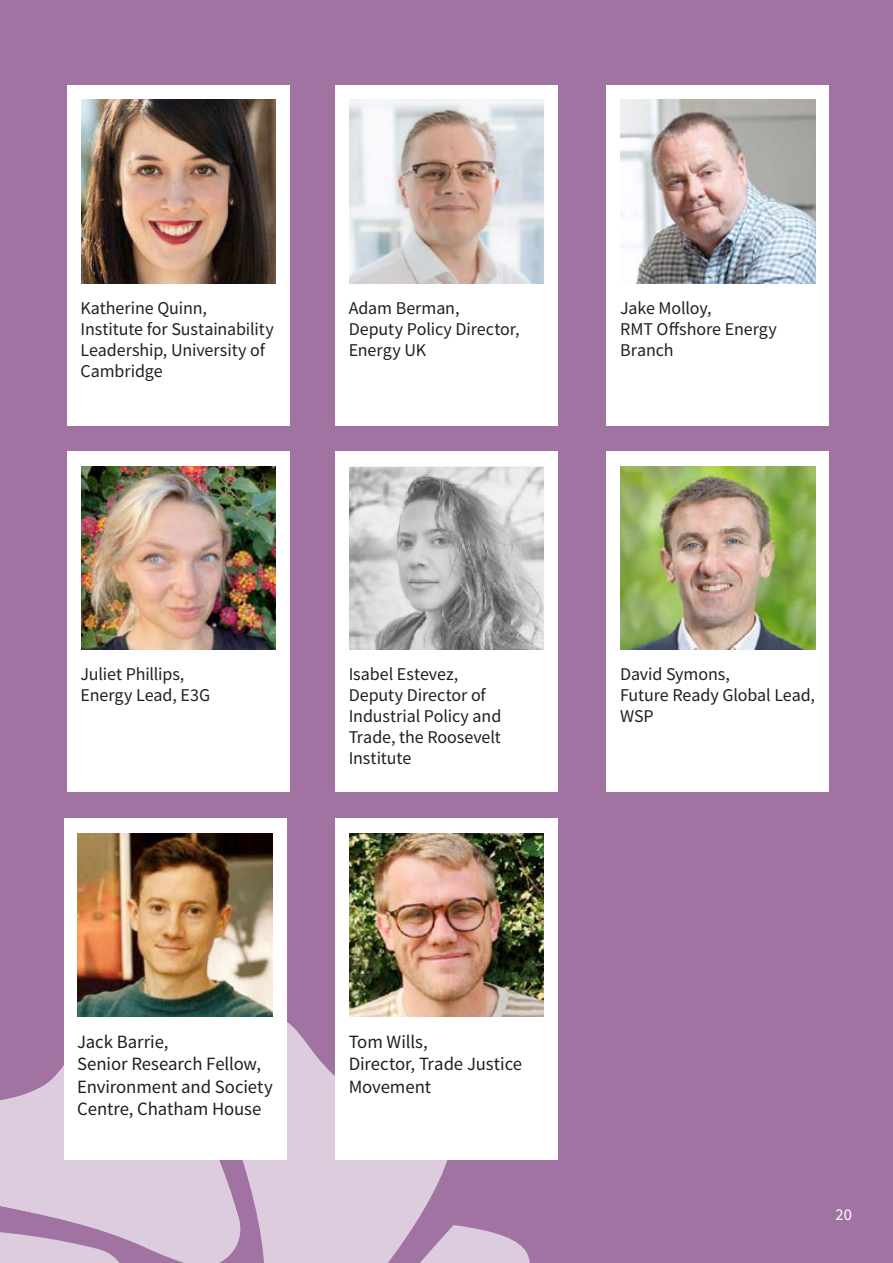
<style>
.page{position:relative;width:893px;height:1263px;background:#a073a3}
.page>*{position:absolute;margin:0;border:0;box-sizing:border-box;transform-origin:0 0}
.t1{font:18.75px/22.5px "Source Sans Pro";letter-spacing:-.005em;color:#231f20}
.t2{font:18px/21px "Source Sans Pro";letter-spacing:-.005em;color:#231f20}
.t3{font:16.5px "Source Sans Pro";color:#fff}
</style>
<div class="page">
<svg style="left:0;top:1065px;width:212px;height:198px;background:#d5c2d6"></svg>
<svg style="left:0;top:1217px;width:130px;height:46px"></svg>
<svg style="left:472px;top:1228px;width:58px;height:35px"></svg>
<svg style="left:212px;top:1017px;width:260px;height:246px;fill:#dcccdd"></svg>
<div style="left:67px;top:85px;width:223px;height:340px;background:#fff"></div>
<img style="left:81px;top:100px;width:194px;height:183px">
<div style="left:335px;top:85px;width:223px;height:340px;background:#fff"></div>
<img style="left:349px;top:100px;width:195px;height:183px">
<div style="left:607px;top:85px;width:222px;height:340px;background:#fff"></div>
<img style="left:621px;top:100px;width:194px;height:183px">
<div style="left:67px;top:451px;width:223px;height:341px;background:#fff"></div>
<img style="left:81px;top:466px;width:194px;height:184px">
<div style="left:335px;top:451px;width:223px;height:341px;background:#fff"></div>
<img style="left:349px;top:467px;width:195px;height:183px">
<div style="left:607px;top:451px;width:222px;height:341px;background:#fff"></div>
<img style="left:621px;top:466px;width:194px;height:184px">
<div style="left:64px;top:818px;width:222px;height:342px;background:#fff"></div>
<img style="left:78px;top:833px;width:194px;height:183px">
<div style="left:335px;top:818px;width:223px;height:342px;background:#fff"></div>
<img style="left:349px;top:833px;width:195px;height:183px">
<p class="t2" style="left:80px;top:297px;width:195px">Katherine Quinn,<br>Institute for Sustainability<br>Leadership, University of<br>Cambridge</p>
<p class="t2" style="left:349px;top:297px;width:172px">Adam Berman,<br>Deputy Policy Director,<br>Energy UK</p>
<p class="t2" style="left:620px;top:297px;width:158px">Jake Molloy,<br>RMT Offshore Energy<br>Branch</p>
<p class="t2" style="left:80px;top:664px;width:131px">Juliet Phillips,<br>Energy Lead, E3G</p>
<p class="t2" style="left:349px;top:664px;width:154px">Isabel Estevez,<br>Deputy Director of<br>Industrial Policy and<br>Trade, the Roosevelt<br>Institute</p>
<p class="t2" style="left:620px;top:664px;width:196px">David Symons,<br>Future Ready Global Lead,<br>WSP</p>
<p class="t1" style="left:77px;top:1030px;width:197px">Jack Barrie,<br>Senior Research Fellow,<br>Environment and Society<br>Centre, Chatham House</p>
<p class="t1" style="left:349px;top:1030px;width:175px">Tom Wills,<br>Director, Trade Justice<br>Movement</p>
<p class="t3" style="left:835px;top:1204px;width:18px">20</p>
</div>
